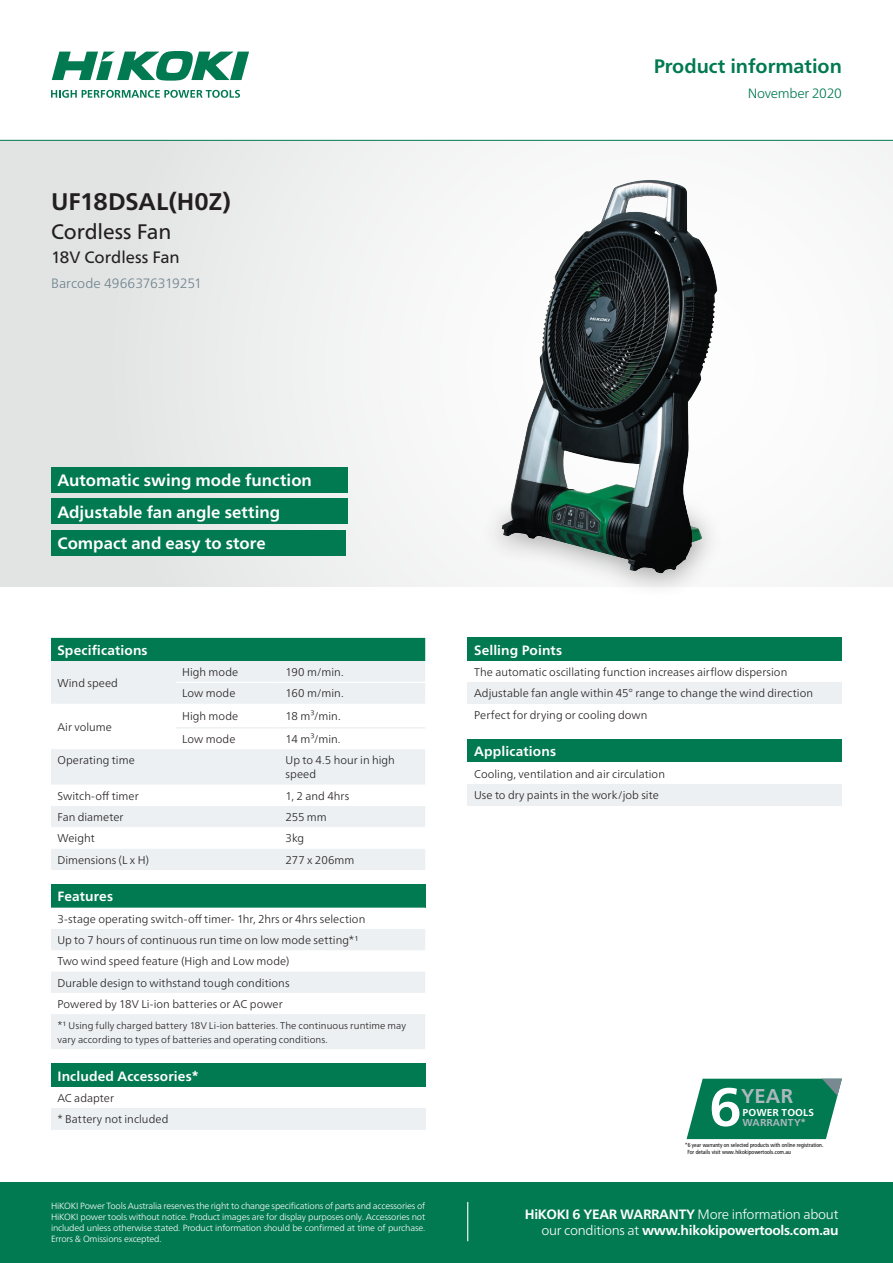
<style>
.page{position:relative;width:893px;height:1263px;background:#fff}
.page>*{position:absolute;margin:0;border:0;box-sizing:border-box;transform-origin:0 0}
.t1{font:700 53.85px "Frutiger Neue LT Pro";color:#fff}
.t2{font:700 24px "Frutiger Neue LT Pro";letter-spacing:-.005em;color:#231f20}
.t3{font:21px "Frutiger Neue LT Pro";letter-spacing:-.005em;color:#231f20}
.t4{font:700 19.95px "Frutiger Neue LT Pro";color:#acb8be}
.t5{font:700 19.5px "Frutiger Neue LT Pro";color:#017951}
.Table_Head{font:700 16.5px "Frutiger Neue LT Pro";color:#fff}
.t6{font:16.5px "Frutiger Neue LT Pro";color:#231f20}
.Table_Head-2{font:700 13.5px/16.2px "Frutiger Neue LT Pro";letter-spacing:-.02em;color:#fff;text-align:right}
.Table_Head-3{font:700 13.5px "Frutiger Neue LT Pro";letter-spacing:.01em;color:#fff}
.t7{font:300 13.5px "Frutiger Neue LT Pro";letter-spacing:-.005em;color:#6c818c}
.t8{font:300 13.5px "Frutiger Neue LT Pro";letter-spacing:-.02em;color:#017951}
.Table_copy{font:300 11.25px/14.2px "Frutiger Neue LT Pro";letter-spacing:.005em;color:#231f20}
.t9{font:700 10.05px/10.4px "Frutiger Neue LT Pro";letter-spacing:.01em;color:#fff}
.Table_copy-2{font:300 9.75px/14.2px "Frutiger Neue LT Pro";letter-spacing:.01em;color:#231f20}
.t10{font:300 9px/10.8px "Frutiger Neue LT Pro";letter-spacing:-.02em;color:#fff;text-align:justify}
.t11{font:condensed 5.85px/7.5px "Frutiger";color:#050504}
.s1{font-size:10.5px}
.s2{color:#acb8be}
.s3{font-weight:300}
</style>
<div class="page">
<svg style="left:0;top:141px;width:893px;height:446px"></svg>
<div style="left:0;top:1182px;width:893px;height:81px;background:#017951"></div>
<svg style="left:51px;top:90px;width:189px;height:8px"></svg>
<svg style="left:52px;top:51px;width:197px;height:30px"></svg>
<hr style="left:467px;top:1202px;width:1px;height:39px;background:#fff">
<hr style="left:0;top:140px;width:893px;height:1px;background:#017951">
<div style="left:468px;top:638px;width:374px;height:23px;background:#017951"></div>
<div style="left:468px;top:682px;width:374px;height:22px;background:#ecf0f2"></div>
<div style="left:468px;top:739px;width:374px;height:24px;background:#017951"></div>
<div style="left:468px;top:784px;width:374px;height:21px;background:#ecf0f2"></div>
<svg style="left:687px;top:1079px;width:155px;height:60px;background:#1c8663"></svg>
<div style="left:51px;top:467px;width:296px;height:26px;background:#017951"></div>
<div style="left:51px;top:499px;width:296px;height:25px;background:#017951"></div>
<div style="left:51px;top:530px;width:295px;height:26px;background:#017951"></div>
<div style="left:51px;top:638px;width:374px;height:23px;background:#017951"></div>
<svg style="left:51px;top:661px;width:374px;height:209px;fill:#ecf0f2"></svg>
<svg style="left:51px;top:785px;width:374px;height:64px"></svg>
<hr style="left:279px;top:727px;width:146px;height:1px;background:#ecf0f2">
<hr style="left:176px;top:727px;width:103px;height:1px;background:#ecf0f2">
<hr style="left:176px;top:682px;width:103px;height:1px;background:#fff">
<hr style="left:279px;top:682px;width:146px;height:1px;background:#fff">
<div style="left:51px;top:884px;width:374px;height:24px;background:#017951"></div>
<svg style="left:51px;top:929px;width:374px;height:120px"></svg>
<div style="left:51px;top:1064px;width:374px;height:23px;background:#017951"></div>
<div style="left:51px;top:1108px;width:374px;height:21px;background:#ecf0f2"></div>
<div style="left:480px;top:495px;width:245px;height:105px;background:#231f20;opacity:.41"></div>
<img style="left:502px;top:515px;width:200px;height:58px">
<img style="left:502px;top:180px;width:148px;height:349px">
<p class="t2" style="left:51px;top:187px;width:181px">UF18DSAL(H0Z)</p>
<p class="t3" style="left:51px;top:219px;width:122px">Cordless Fan</p>
<p class="t6" style="left:51px;top:248px;width:130px">18V Cordless Fan</p>
<p class="t7" style="left:51px;top:275px;width:152px">Barcode 4966376319251</p>
<p class="t5" style="left:654px;top:55px;width:190px">Product information</p>
<p class="t8" style="left:748px;top:85px;width:96px">November 2020</p>
<p class="Table_Head" style="left:57px;top:471px;width:256px">Automatic swing mode function</p>
<p class="Table_Head" style="left:57px;top:502px;width:224px">Adjustable fan angle setting</p>
<p class="Table_Head" style="left:57px;top:534px;width:210px">Compact and easy to store</p>
<p class="Table_Head-3" style="left:57px;top:642px;width:92px">Specifications</p>
<p class="Table_copy" style="left:57px;top:676px;width:62px">Wind speed</p>
<p class="Table_copy" style="left:57px;top:720px;width:56px">Air volume</p>
<p class="Table_copy" style="left:182px;top:665px;width:58px">High mode</p>
<p class="Table_copy" style="left:286px;top:665px;width:60px">190 m/min.</p>
<p class="Table_copy" style="left:182px;top:686px;width:55px">Low mode</p>
<p class="Table_copy" style="left:286px;top:686px;width:60px">160 m/min.</p>
<p class="Table_copy" style="left:182px;top:709px;width:58px">High mode</p>
<p class="Table_copy" style="left:286px;top:709px;width:57px">18 m³/min.</p>
<p class="Table_copy" style="left:182px;top:732px;width:55px">Low mode</p>
<p class="Table_copy" style="left:286px;top:732px;width:56px">14 m³/min.</p>
<p class="Table_copy" style="left:57px;top:753px;width:79px">Operating time</p>
<p class="Table_copy" style="left:286px;top:753px;width:111px">Up to 4.5 hour in high speed</p>
<p class="Table_copy" style="left:57px;top:788px;width:83px">Switch-off timer</p>
<p class="Table_copy" style="left:286px;top:788px;width:65px">1, 2 and 4hrs</p>
<p class="Table_copy" style="left:57px;top:810px;width:68px">Fan diameter</p>
<p class="Table_copy" style="left:286px;top:810px;width:43px">255 mm</p>
<p class="Table_copy" style="left:57px;top:831px;width:39px">Weight</p>
<p class="Table_copy" style="left:286px;top:831px;width:20px">3kg</p>
<p class="Table_copy" style="left:57px;top:852px;width:93px">Dimensions (L x H)</p>
<p class="Table_copy" style="left:286px;top:852px;width:70px">277 x 206mm</p>
<p class="Table_Head-3" style="left:57px;top:888px;width:57px">Features</p>
<p class="Table_copy" style="left:57px;top:911px;width:309px">3-stage operating switch-off timer- 1hr, 2hrs or 4hrs selection</p>
<p class="Table_copy" style="left:57px;top:933px;width:303px">Up to 7 hours of continuous run time on low mode setting*1</p>
<p class="Table_copy" style="left:57px;top:954px;width:234px">Two wind speed feature (High and Low mode)</p>
<p class="Table_copy" style="left:57px;top:975px;width:234px">Durable design to withstand tough conditions</p>
<p class="Table_copy" style="left:57px;top:997px;width:227px">Powered by 18V Li-ion batteries or AC power</p>
<p class="Table_copy-2" style="left:57px;top:1018px;width:350px"><span class="s1">*1</span> Using fully charged battery 18V Li-ion batteries. The continuous runtime may vary according to types of batteries and operating conditions.</p>
<p class="Table_Head-3" style="left:57px;top:1068px;width:143px">Included Accessories*</p>
<p class="Table_copy" style="left:57px;top:1091px;width:58px">AC adapter</p>
<p class="Table_copy" style="left:57px;top:1112px;width:113px">* Battery not included</p>
<p class="t10" style="left:51px;top:1201px;width:376px">HiKOKI Power Tools Australia reserves the right to change specifications of parts and accessories of HiKOKI power tools without notice. Product images are for display purposes only. Accessories not included unless otherwise stated. Product information should be confirmed at time of purchase.<br>Errors &amp; Omissions excepted.</p>
<p class="Table_Head-3" style="left:474px;top:642px;width:90px">Selling Points</p>
<p class="Table_copy" style="left:474px;top:665px;width:315px">The automatic oscillating function increases airflow dispersion</p>
<p class="Table_copy" style="left:474px;top:686px;width:340px">Adjustable fan angle within 45° range to change the wind direction</p>
<p class="Table_copy" style="left:474px;top:707px;width:175px">Perfect for drying or cooling down</p>
<p class="Table_Head-3" style="left:474px;top:744px;width:83px">Applications</p>
<p class="Table_copy" style="left:474px;top:766px;width:192px">Cooling, ventilation and air circulation</p>
<p class="Table_copy" style="left:474px;top:788px;width:186px">Use to dry paints in the work/job site</p>
<p class="t1" style="left:709px;top:1075px;width:34px">6</p>
<p class="t4" style="left:741px;top:1084px;width:53px">YEAR</p>
<p class="t11" style="left:687px;top:1141px;width:138px;text-indent:-3px">*6 year warranty on selected products with online registration.<br>For details visit www.hikokipowertools.com.au</p>
<p class="t9" style="left:743px;top:1107px;width:73px">POWER TOOLS<br><span class="s2">WARRANTY*</span></p>
<p class="Table_Head-2" style="left:525px;top:1206px;width:315px">HiKOKI 6 YEAR WARRANTY <span class="s3">More information about our conditions at</span> www.hikokipowertools.com.au</p>
</div>
